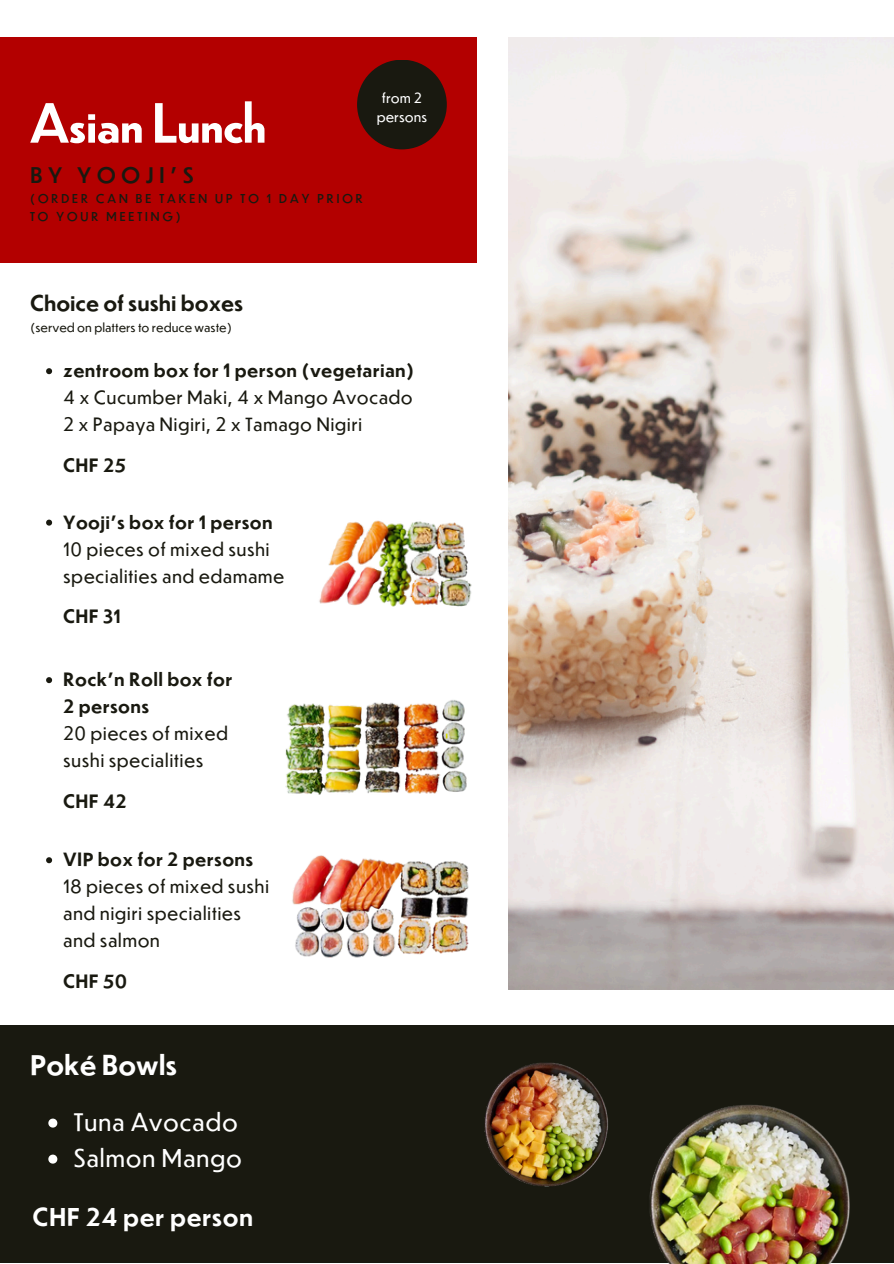
<style>
.page{position:relative;width:894px;height:1264px;background:#fff}
.page>*{position:absolute;margin:0;border:0;box-sizing:border-box;transform-origin:0 0}
.t1{font:500 52.95px "Dunbar Low";color:#fff}
.t2{font:700 27px "Dunbar Text";color:#fff}
.t3{font:24px "Dunbar Text";letter-spacing:.02em;color:#fff}
.t4{font:700 24px "Dunbar Text";letter-spacing:.02em;color:#fff}
.t5{font:500 21.15px "Dunbar Text";letter-spacing:.25em;color:#191910}
.t6{font:700 21px "Dunbar Text";color:#191910}
.t7{font:18px/27px "Dunbar Text";letter-spacing:.02em;color:#191910}
.t8{font:700 18px/27px "Dunbar Text";letter-spacing:.02em;color:#191910}
.t9{font:13.5px/18.9px "Dunbar Text";color:#fff;text-align:center}
.t10{font:12px/17.5px "Dunbar Low";letter-spacing:.25em;color:#191910}
.t11{font:12px "Dunbar Text";color:#191910}
</style>
<div class="page">
<img style="left:508px;top:37px;width:385px;height:952px">
<div style="left:0;top:37px;width:476px;height:225px;background:#b30000"></div>
<div style="left:357px;top:60px;width:89px;height:89px;background:#191910;border-radius:50%"></div>
<img style="left:319px;top:520px;width:153px;height:87px">
<img style="left:285px;top:700px;width:182px;height:95px">
<img style="left:292px;top:855px;width:177px;height:103px">
<div style="left:0;top:1025px;width:893px;height:237px;background:#191910"></div>
<svg style="left:46px;top:519px;width:6px;height:6px"></svg>
<svg style="left:46px;top:677px;width:6px;height:6px"></svg>
<svg style="left:46px;top:857px;width:6px;height:6px"></svg>
<svg style="left:46px;top:368px;width:6px;height:6px"></svg>
<svg style="left:48px;top:1118px;width:9px;height:9px"></svg>
<svg style="left:48px;top:1154px;width:9px;height:9px"></svg>
<img style="left:484px;top:1062px;width:124px;height:125px">
<img style="left:637px;top:1104px;width:224px;height:159px">
<p class="t1" style="left:30px;top:86px;width:237px">Asian Lunch</p>
<p class="t5" style="left:30px;top:160px;width:165px">BY YOOJI’S</p>
<h6 class="t10" style="left:30px;top:189px;width:334px">(ORDER CAN BE TAKEN UP TO 1 DAY PRIOR<br>TO YOUR MEETING)</h6>
<p class="t9" style="left:376px;top:88px;width:52px">from 2 persons</p>
<p class="t6" style="left:30px;top:289px;width:215px">Choice of sushi boxes</p>
<p class="t11" style="left:30px;top:319px;width:203px">(served on platters to reduce waste)</p>
<h6 class="t8" style="left:63px;top:356px;width:352px">zentroom box for 1 person (vegetarian)</h6>
<h5 class="t7" style="left:63px;top:383px;width:351px">4 x Cucumber Maki, 4 x Mango Avocado<br>2 x Papaya Nigiri, 2 x Tamago Nigiri</h5>
<p class="t8" style="left:63px;top:450px;width:64px">CHF 25</p>
<h5 class="t8" style="left:63px;top:507px;width:211px">Yooji’s box for 1 person</h5>
<p class="t7" style="left:63px;top:534px;width:223px">10 pieces of mixed sushi specialities and edamame</p>
<h6 class="t8" style="left:63px;top:602px;width:59px">CHF 31</h6>
<h5 class="t8" style="left:63px;top:665px;width:171px">Rock’n Roll box for<br>2 persons</h5>
<p class="t7" style="left:63px;top:719px;width:166px">20 pieces of mixed sushi specialities</p>
<p class="t8" style="left:63px;top:786px;width:65px">CHF 42</p>
<h6 class="t8" style="left:63px;top:845px;width:192px">VIP box for 2 persons</h6>
<h5 class="t7" style="left:63px;top:872px;width:207px">18 pieces of mixed sushi and nigiri specialities and salmon</h5>
<p class="t8" style="left:63px;top:966px;width:65px">CHF 50</p>
<p class="t2" style="left:30px;top:1046px;width:149px">Poké Bowls</p>
<p class="t3" style="left:73px;top:1105px;width:166px">Tuna Avocado</p>
<h2 class="t3" style="left:73px;top:1141px;width:170px">Salmon Mango</h2>
<p class="t4" style="left:33px;top:1199px;width:222px">CHF 24 per person</p>
</div>
